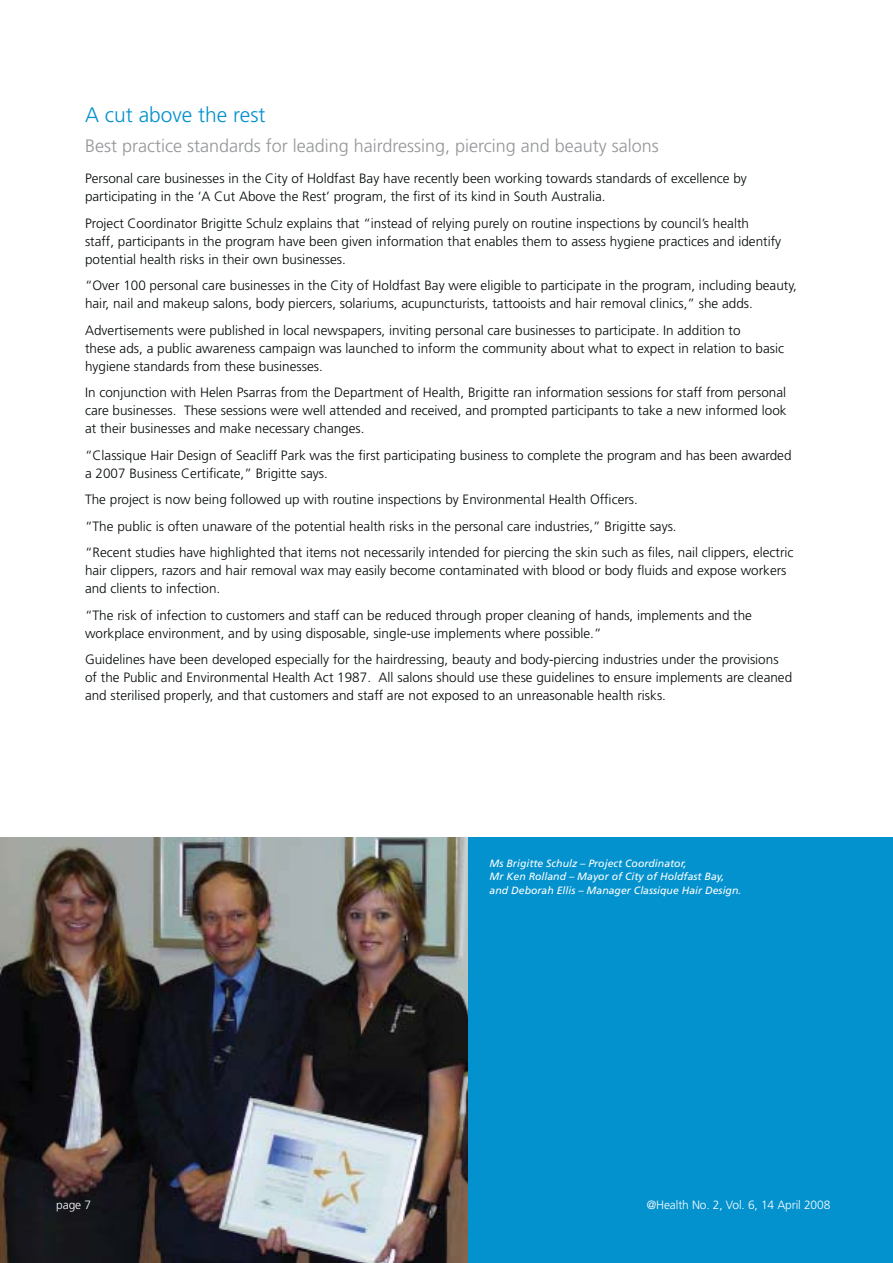
<style>
.page{position:relative;width:893px;height:1263px;background:#fff}
.page>*{position:absolute;margin:0;border:0;box-sizing:border-box;transform-origin:0 0}
.t1{font:300 21px "Frutiger LT Std";color:#0392ce}
.t2{font:300 18px "Frutiger LT Std";color:#939598}
.t3{font:300 13.5px/18px "Frutiger LT Std";color:#040909}
.t4{font:300 12px "Frutiger LT Std";letter-spacing:-.01em;color:#fff}
.t5{font:italic 10.5px/13.5px "Frutiger LT Std";color:#fff}
</style>
<div class="page">
<div style="left:0;top:838px;width:893px;height:425px;background:#0392ce"></div>
<img style="left:0;top:838px;width:468px;height:425px">
<h1 class="t1" style="left:85px;top:105px;width:182px">A cut above the rest</h1>
<h2 class="t2" style="left:85px;top:137px;width:575px">Best practice standards for leading hairdressing, piercing and beauty salons</h2>
<p class="t3" style="left:85px;top:170px;width:663px">Personal care businesses in the City of Holdfast Bay have recently been working towards standards of excellence by participating in the ‘A Cut Above the Rest’ program, the first of its kind in South Australia.</p>
<p class="t3" style="left:85px;top:215px;width:698px">Project Coordinator Brigitte Schulz explains that “instead of relying purely on routine inspections by council’s health staff, participants in the program have been given information that enables them to assess hygiene practices and identify potential health risks in their own businesses.</p>
<p class="t3" style="left:85px;top:277px;width:713px">“Over 100 personal care businesses in the City of Holdfast Bay were eligible to participate in the program, including beauty, hair, nail and makeup salons, body piercers, solariums, acupuncturists, tattooists and hair removal clinics,” she adds.</p>
<p class="t3" style="left:85px;top:322px;width:701px">Advertisements were published in local newspapers, inviting personal care businesses to participate. In addition to<br>these ads, a public awareness campaign was launched to inform the community about what to expect in relation to basic hygiene standards from these businesses.</p>
<p class="t3" style="left:85px;top:384px;width:703px;text-align:justify">In conjunction with Helen Psarras from the Department of Health, Brigitte ran information sessions for staff from personal care businesses. These sessions were well attended and received, and prompted participants to take a new informed look at their businesses and make necessary changes.</p>
<p class="t3" style="left:85px;top:447px;width:708px">“Classique Hair Design of Seacliff Park was the first participating business to complete the program and has been awarded a 2007 Business Certificate,” Brigitte says.</p>
<p class="t3" style="left:85px;top:487px;width:710px;line-height:26.5px">The project is now being followed up with routine inspections by Environmental Health Officers.<br>“The public is often unaware of the potential health risks in the personal care industries,” Brigitte says.<br>“Recent studies have highlighted that items not necessarily intended for piercing the skin such as files, nail clippers, electric</p>
<p class="t3" style="left:85px;top:562px;width:703px">hair clippers, razors and hair removal wax may easily become contaminated with blood or body fluids and expose workers and clients to infection.</p>
<p class="t3" style="left:85px;top:607px;width:668px">“The risk of infection to customers and staff can be reduced through proper cleaning of hands, implements and the workplace environment, and by using disposable, single-use implements where possible.”</p>
<p class="t3" style="left:85px;top:651px;width:709px">Guidelines have been developed especially for the hairdressing, beauty and body-piercing industries under the provisions of the Public and Environmental Health Act 1987. All salons should use these guidelines to ensure implements are cleaned and sterilised properly, and that customers and staff are not exposed to an unreasonable health risks.</p>
<p class="t5" style="left:490px;top:857px;width:253px">Ms Brigitte Schulz – Project Coordinator,<br>Mr Ken Rolland – Mayor of City of Holdfast Bay, and Deborah Ellis – Manager Classique Hair Design.</p>
<p class="t4" style="left:56px;top:1199px;width:36px">page 7</p>
<p class="t4" style="left:647px;top:1199px;width:185px">@Health No. 2, Vol. 6, 14 April 2008</p>
</div>
